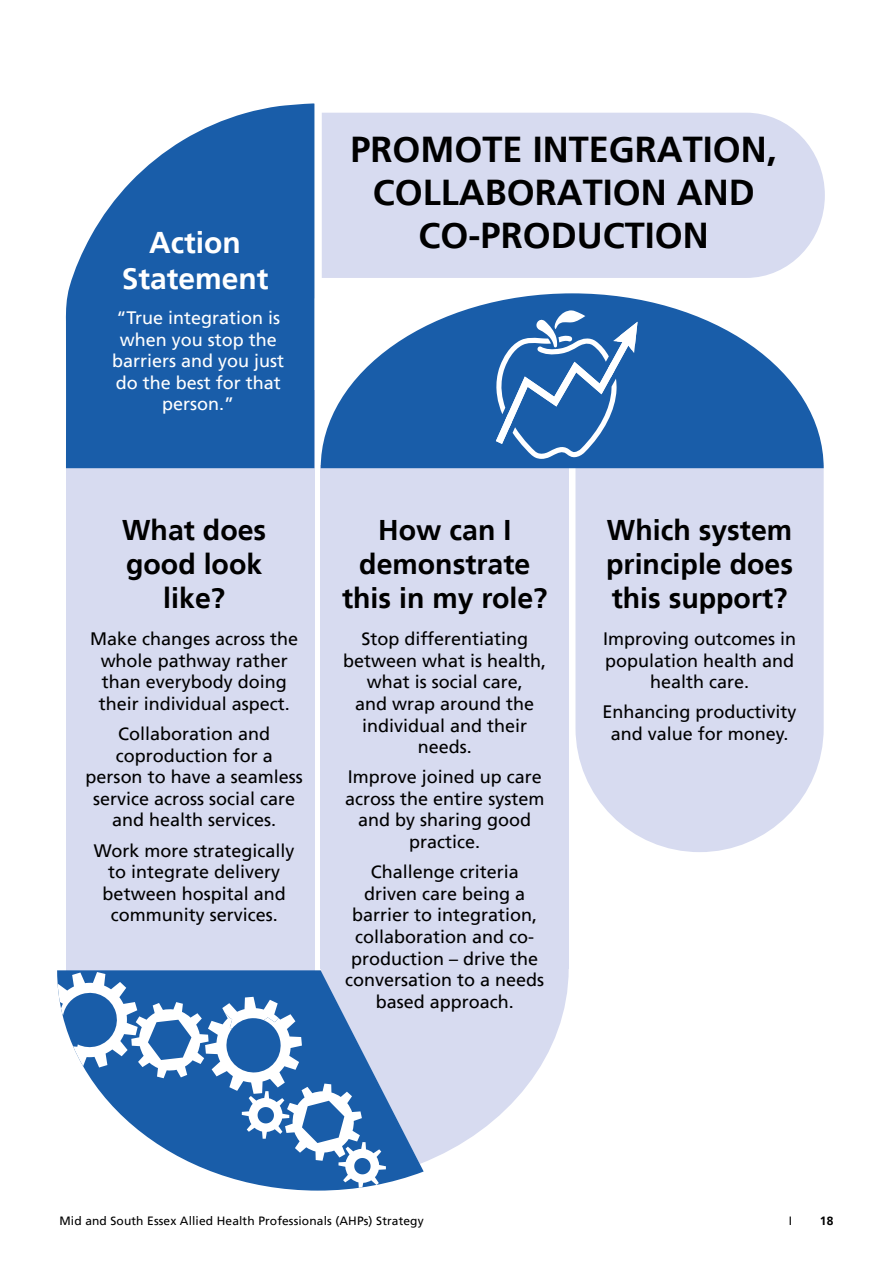
<style>
.page{position:relative;width:893px;height:1263px;background:#fff}
.page>*{position:absolute;margin:0;border:0;box-sizing:border-box;transform-origin:0 0}
.t1{font:700 36px/43.2px "Frutiger";color:#000;text-align:center}
.t2{font:700 30px/36px "Frutiger";color:#fff;text-align:center}
.t3{font:700 28.5px/34.2px "Frutiger";color:#000;text-align:center}
.t4{font:18px/21.6px "Frutiger";color:#000;text-align:center}
.t5{font:18px/21.6px "Frutiger";color:#fff;text-align:center}
.t6{font:12px "Frutiger";letter-spacing:.01em;color:#000}
.t7{font:700 12px "Frutiger";color:#000}
</style>
<div class="page">
<div style="left:66px;top:390px;width:248px;height:612px;background:#d7dbf0"></div>
<div style="left:321px;top:465px;width:248px;height:503px;background:#d7dbf0"></div>
<svg style="left:575px;top:468px;width:249px;height:384px;fill:#d7dbf0"></svg>
<svg style="left:66px;top:103px;width:248px;height:365px;fill:#195da9"></svg>
<svg style="left:321px;top:293px;width:503px;height:175px;fill:#195da9"></svg>
<div style="left:322px;top:113px;width:503px;height:165px;background:#d7dbf0"></div>
<svg style="left:321px;top:968px;width:248px;height:194px;fill:#d7dbf0"></svg>
<svg style="left:57px;top:970px;width:367px;height:213px;fill:#d7dbf0"></svg>
<svg style="left:494px;top:310px;width:143px;height:149px"></svg>
<svg style="left:57px;top:972px;width:329px;height:218px"></svg>
<h2 class="t2" style="left:122px;top:225px;width:148px">Action<br>Statement</h2>
<p class="t5" style="left:112px;top:307px;width:174px">“True integration is when you stop the barriers and you just do the best for that person.”</p>
<h1 class="t1" style="left:351px;top:128px;width:428px">PROMOTE INTEGRATION,<br>COLLABORATION AND<br>CO-PRODUCTION</h1>
<h3 class="t3" style="left:122px;top:513px;width:146px">What does good look like?</h3>
<h3 class="t3" style="left:342px;top:513px;width:207px">How can I demonstrate this in my role?</h3>
<p class="t4" style="left:90px;top:628px;width:210px">Make changes across the whole pathway rather than everybody doing their individual aspect.</p>
<p class="t4" style="left:86px;top:723px;width:219px">Collaboration and coproduction for a person to have a seamless service across social care and health services.</p>
<p class="t4" style="left:94px;top:839px;width:202px">Work more strategically to integrate delivery between hospital and community services.</p>
<p class="t4" style="left:343px;top:628px;width:205px">Stop differentiating between what is health, what is social care,<br>and wrap around the individual and their needs.</p>
<p class="t4" style="left:345px;top:766px;width:201px">Improve joined up care across the entire system and by sharing good practice.</p>
<p class="t4" style="left:345px;top:861px;width:201px">Challenge criteria driven care being a barrier to integration, collaboration and co&shy;production – drive the conversation to a needs based approach.</p>
<h3 class="t3" style="left:606px;top:513px;width:188px;text-align:justify">Which system principle does this support?</h3>
<p class="t4" style="left:603px;top:628px;width:195px">Improving outcomes in population health and health care.</p>
<p class="t4" style="left:602px;top:701px;width:196px">Enhancing productivity and value for money.</p>
<p class="t6" style="left:60px;top:1214px;width:366px">Mid and South Essex Allied Health Professionals (AHPs) Strategy</p>
<p class="t6" style="left:789px;top:1214px;width:5px">I</p>
<p class="t7" style="left:820px;top:1214px;width:15px">18</p>
</div>
